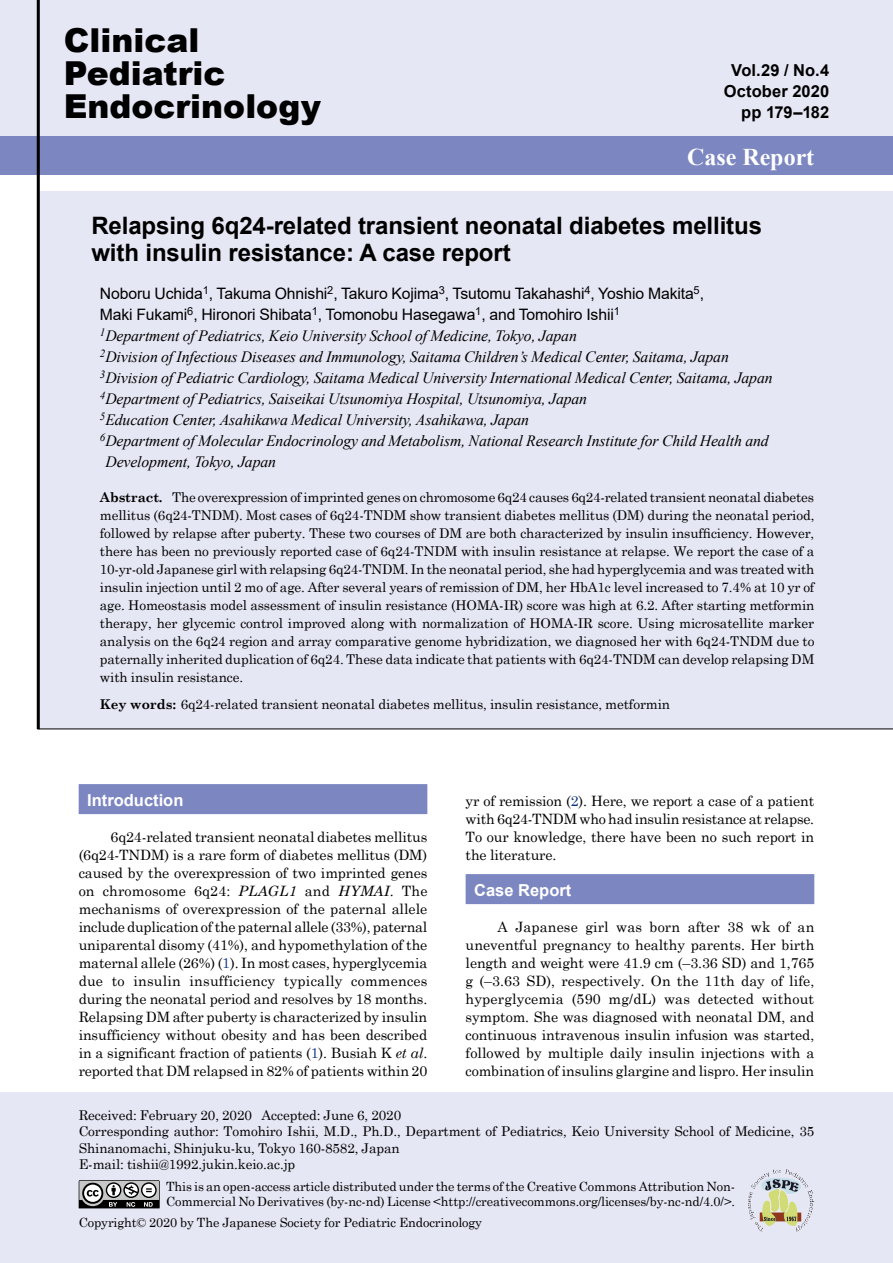
<style>
.page{position:relative;width:893px;height:1263px;background:#fff}
.page>*{position:absolute;margin:0;border:0;box-sizing:border-box;transform-origin:0 0}
.t1{font:900 33px/33px "Arial";color:#000}
.t2{font:700 24px/27px "Arial";letter-spacing:-.005em;color:#000}
.t3{font:700 24px "Times New Roman";color:#fff}
.t4{font:700 16.5px "Arial";letter-spacing:.005em;color:#000}
.t5{font:700 16.5px "Arial";color:#fff}
.t6{font:italic 15.75px "Times New Roman";letter-spacing:-.01em;color:#000}
.t7{font:15.75px/21px "Arial";letter-spacing:-.01em;color:#000}
.t8{font:14.25px/18px "Century Schoolbook";letter-spacing:-.01em;color:#000;text-align:justify}
.t9{font:13.5px/18px "Century Schoolbook";letter-spacing:-.01em;color:#000}
.t10{font:12.75px/15px "Century Schoolbook";letter-spacing:-.01em;color:#000}
.s1{font-weight:700}
.s2{font-style:italic}
.s3{color:#0c3388}
</style>
<div class="page">
<div style="left:0;top:0;width:893px;height:136px;background:#e6e7f4"></div>
<div style="left:0;top:136px;width:893px;height:38px;background:#7c86c1"></div>
<div style="left:0;top:1093px;width:893px;height:170px;background:#e6e7f4"></div>
<div style="left:38px;top:174px;width:855px;height:556px;background:#e6e7f4"></div>
<hr style="left:37px;top:0;width:3px;height:728px;background:#000">
<svg style="left:79px;top:1180px;width:81px;height:28px;background:#7d7d7d"></svg>
<img style="left:766px;top:1169px;width:30px;height:9px">
<div style="left:79px;top:784px;width:348px;height:30px;background:#7c86c1"></div>
<div style="left:466px;top:874px;width:348px;height:30px;background:#7c86c1"></div>
<h1 class="t1" style="left:64px;top:22px;width:259px">Clinical<br>Pediatric<br>Endocrinology</h1>
<p class="t4" style="left:731px;top:58px;width:100px">Vol.29 / No.4</p>
<p class="t4" style="left:724px;top:80px;width:107px">October 2020</p>
<p class="t4" style="left:741px;top:101px;width:89px">pp 179–182</p>
<h2 class="t3" style="left:687px;top:139px;width:129px">Case Report</h2>
<h2 class="t2" style="left:91px;top:212px;width:672px">Relapsing 6q24-related transient neonatal diabetes mellitus with insulin resistance: A case report</h2>
<p class="t7" style="left:100px;top:283px;width:606px">Noboru Uchida<sup>1</sup>, Takuma Ohnishi<sup>2</sup>, Takuro Kojima<sup>3</sup>, Tsutomu Takahashi<sup>4</sup>, Yoshio Makita<sup>5</sup>,<br>Maki Fukami<sup>6</sup>, Hironori Shibata<sup>1</sup>, Tomonobu Hasegawa<sup>1</sup>, and Tomohiro Ishii<sup>1</sup></p>
<p class="t6" style="left:100px;top:325px;width:478px"><sup>1</sup>Department of Pediatrics, Keio University School of Medicine, Tokyo, Japan</p>
<p class="t6" style="left:100px;top:346px;width:630px"><sup>2</sup>Division of Infectious Diseases and Immunology, Saitama Children’s Medical Center, Saitama, Japan</p>
<p class="t6" style="left:100px;top:367px;width:674px"><sup>3</sup>Division of Pediatric Cardiology, Saitama Medical University International Medical Center, Saitama, Japan</p>
<p class="t6" style="left:100px;top:388px;width:489px"><sup>4</sup>Department of Pediatrics, Saiseikai Utsunomiya Hospital, Utsunomiya, Japan</p>
<p class="t6" style="left:100px;top:409px;width:431px"><sup>5</sup>Education Center, Asahikawa Medical University, Asahikawa, Japan</p>
<p class="t6" style="left:100px;top:430px;width:670px"><sup>6</sup>Department of Molecular Endocrinology and Metabolism, National Research Institute for Child Health and</p>
<p class="t6" style="left:105px;top:451px;width:172px">Development, Tokyo, Japan</p>
<p class="t9" style="left:100px;top:487px;width:716px;text-align:justify"><span class="s1">Abstract.</span> The overexpression of imprinted genes on chromosome 6q24 causes 6q24-related transient neonatal diabetes mellitus (6q24-TNDM). Most cases of 6q24-TNDM show transient diabetes mellitus (DM) during the neonatal period, followed by relapse after puberty. These two courses of DM are both characterized by insulin insufficiency. However, there has been no previously reported case of 6q24-TNDM with insulin resistance at relapse. We report the case of a 10-yr-old Japanese girl with relapsing 6q24-TNDM. In the neonatal period, she had hyperglycemia and was treated with insulin injection until 2 mo of age. After several years of remission of DM, her HbA1c level increased to 7.4% at 10 yr of age. Homeostasis model assessment of insulin resistance (HOMA-IR) score was high at 6.2. After starting metformin therapy, her glycemic control improved along with normalization of HOMA-IR score. Using microsatellite marker analysis on the 6q24 region and array comparative genome hybridization, we diagnosed her with 6q24-TNDM due to paternally inherited duplication of 6q24. These data indicate that patients with 6q24-TNDM can develop relapsing DM with insulin resistance.</p>
<p class="t9" style="left:100px;top:693px;width:572px"><span class="s1">Key words:</span> 6q24-related transient neonatal diabetes mellitus, insulin resistance, metformin</p>
<p class="t5" style="left:87px;top:788px;width:98px">Introduction</p>
<p class="t8" style="left:79px;top:826px;width:350px;text-indent:32px">6q24-related transient neonatal diabetes mellitus (6q24-TNDM) is a rare form of diabetes mellitus (DM) caused by the overexpression of two imprinted genes on chromosome 6q24: <span class="s2">PLAGL1</span> and <span class="s2">HYMAI</span>. The mechanisms of overexpression of the paternal allele include duplication of the paternal allele (33%), paternal uniparental disomy (41%), and hypomethylation of the maternal allele (26%) (<span class="s3">1</span>). In most cases, hyperglycemia due to insulin insufficiency typically commences during the neonatal period and resolves by 18 months.<br>Relapsing DM after puberty is characterized by insulin insufficiency without obesity and has been described in a significant fraction of patients (<span class="s3">1</span>). Busiah K <span class="s2">et al</span>. reported that DM relapsed in 82% of patients within 20</p>
<p class="t8" style="left:466px;top:790px;width:350px">yr of remission (<span class="s3">2</span>). Here, we report a case of a patient with 6q24-TNDM who had insulin resistance at relapse.<br>To our knowledge, there have been no such report in the literature.</p>
<p class="t5" style="left:474px;top:878px;width:99px">Case Report</p>
<p class="t8" style="left:466px;top:916px;width:350px;text-indent:32px">A Japanese girl was born after 38 wk of an uneventful pregnancy to healthy parents. Her birth length and weight were 41.9 cm (–3.36 SD) and 1,765 g (–3.63 SD), respectively. On the 11th day of life, hyperglycemia (590 mg/dL) was detected without symptom. She was diagnosed with neonatal DM, and continuous intravenous insulin infusion was started, followed by multiple daily insulin injections with a combination of insulins glargine and lispro. Her insulin</p>
<p class="t9" style="left:79px;top:1105px;width:737px;line-height:16.5px">Received: February 20, 2020 Accepted: June 6, 2020<br>Corresponding author: Tomohiro Ishii, M.D., Ph.D., Department of Pediatrics, Keio University School of Medicine, 35<br>Shinanomachi, Shinjuku-ku, Tokyo 160-8582, Japan<br>E-mail: tishii@1992.jukin.keio.ac.jp</p>
<p class="t10" style="left:166px;top:1177px;width:571px">This is an open-access article distributed under the terms of the Creative Commons Attribution Non-<br>Commercial No Derivatives (by-nc-nd) License &lt;http://creativecommons.org/licenses/by-nc-nd/4.0/&gt;.</p>
<p class="t10" style="left:79px;top:1214px;width:405px">Copyright© 2020 by The Japanese Society for Pediatric Endocrinology</p>
</div>
